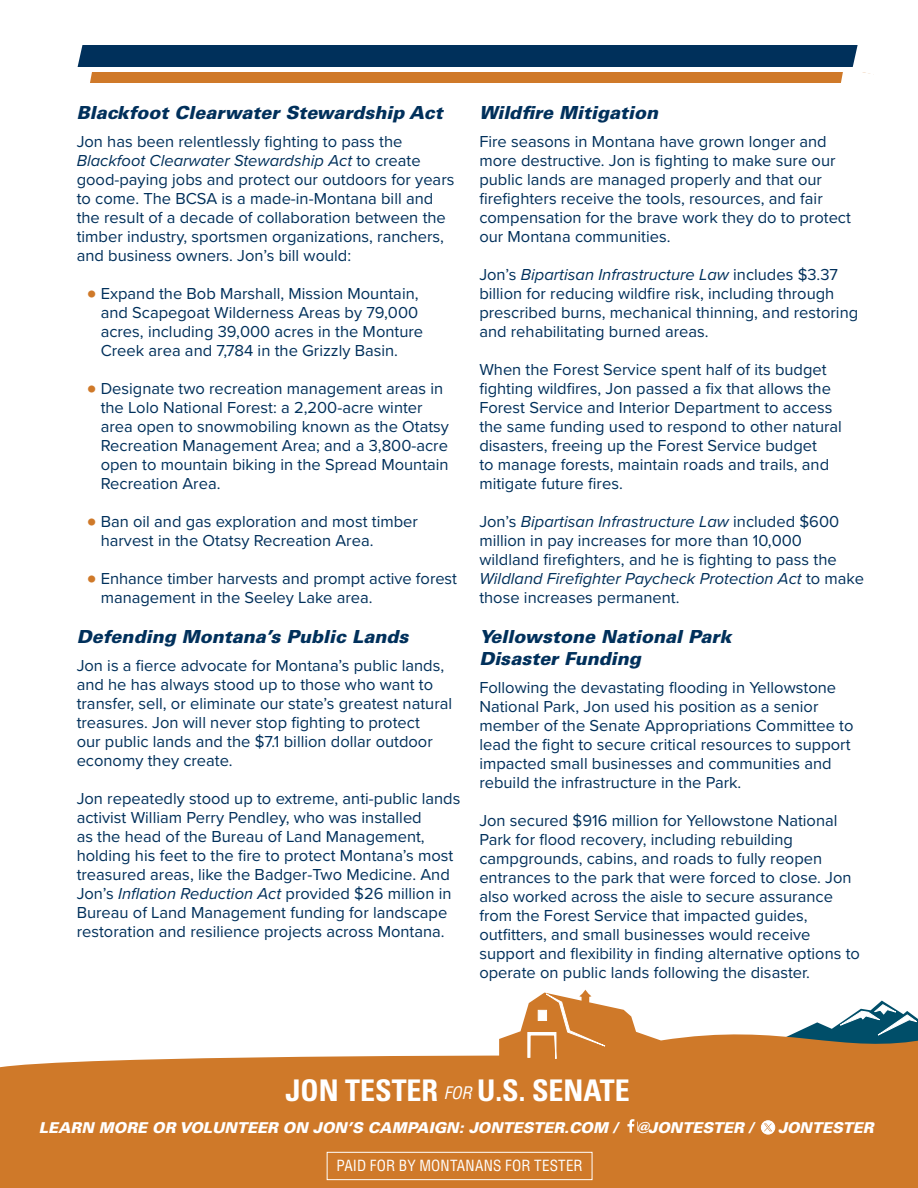
<style>
.page{position:relative;width:918px;height:1188px;background:#fff}
.page>*{position:absolute;margin:0;border:0;box-sizing:border-box;transform-origin:0 0}
.t1{font:700 condensed 29.85px "Univers LT Std";color:#fff}
.t2{font:italic 900 18px/21.6px "Univers LT Std";color:#00305b}
.t3{font:16.5px/18.9px "Proxima Nova";color:#00305b}
.t4{font:italic 900 15px "Univers LT Std";color:#fff}
.t5{font:condensed 15px "Helvetica LT Std";letter-spacing:.01em;color:#fff}
.s1{font-style:italic}
.s2{font-size:33px;color:#cf7929}
.s3{font-family:"Helvetica LT Std";font-weight:400;font-style:italic;font-size:16.95px}
</style>
<div class="page">
<div style="left:64px;top:72px;width:810px;height:11px;background:#cf7929"></div>
<div style="left:64px;top:45px;width:810px;height:22px;background:#00305b"></div>
<svg style="left:841px;top:45px;width:33px;height:38px"></svg>
<svg style="left:64px;top:45px;width:28px;height:38px"></svg>
<div style="left:0;top:1055px;width:918px;height:133px;background:#cf7929"></div>
<svg style="left:499px;top:990px;width:419px;height:102px"></svg>
<svg style="left:627px;top:1119px;width:7px;height:14px"></svg>
<svg style="left:761px;top:1121px;width:14px;height:13px"></svg>
<div style="left:761px;top:1121px;width:14px;height:13px;border:1px solid #fff;border-radius:50%"></div>
<svg style="left:764px;top:1124px;width:8px;height:7px"></svg>
<div style="left:327px;top:1152px;width:265px;height:28px;border:1px solid #fff"></div>
<p class="t2" style="left:77px;top:102px;width:368px">Blackfoot Clearwater Stewardship Act</p>
<p class="t3" style="left:77px;top:132px;width:379px">Jon has been relentlessly fighting to pass the <span class="s1">Blackfoot Clearwater Stewardship Act</span> to create good-paying jobs and protect our outdoors for years to come. The BCSA is a made-in-Montana bill and the result of a decade of collaboration between the timber industry, sportsmen organizations, ranchers, and business owners. Jon’s bill would:</p>
<p class="t3" style="left:101px;top:283px;width:324px;text-indent:-15px"><span class="s2">•</span> Expand the Bob Marshall, Mission Mountain, and Scapegoat Wilderness Areas by 79,000 acres, including 39,000 acres in the Monture Creek area and 7,784 in the Grizzly Basin.</p>
<p class="t3" style="left:101px;top:378px;width:350px;text-indent:-15px"><span class="s2">•</span> Designate two recreation management areas in the Lolo National Forest: a 2,200-acre winter area open to snowmobiling known as the Otatsy Recreation Management Area; and a 3,800-acre open to mountain biking in the Spread Mountain Recreation Area.</p>
<p class="t3" style="left:101px;top:511px;width:319px;text-indent:-15px"><span class="s2">•</span> Ban oil and gas exploration and most timber harvest in the Otatsy Recreation Area.</p>
<p class="t3" style="left:101px;top:568px;width:358px;text-indent:-15px"><span class="s2">•</span> Enhance timber harvests and prompt active forest management in the Seeley Lake area.</p>
<p class="t2" style="left:77px;top:626px;width:333px">Defending Montana’s Public Lands</p>
<p class="t3" style="left:77px;top:656px;width:377px">Jon is a fierce advocate for Montana’s public lands, and he has always stood up to those who want to transfer, sell, or eliminate our state’s greatest natural treasures. Jon will never stop fighting to protect<br>our public lands and the $7.1 billion dollar outdoor economy they create.</p>
<p class="t3" style="left:77px;top:788px;width:385px">Jon repeatedly stood up to extreme, anti-public lands activist William Perry Pendley, who was installed<br>as the head of the Bureau of Land Management, holding his feet to the fire to protect Montana’s most treasured areas, like the Badger-Two Medicine. And Jon’s <span class="s1">Inflation Reduction Act</span> provided $26 million in Bureau of Land Management funding for landscape restoration and resilience projects across Montana.</p>
<p class="t2" style="left:479px;top:102px;width:180px">Wildfire Mitigation</p>
<p class="t3" style="left:479px;top:132px;width:373px">Fire seasons in Montana have grown longer and more destructive. Jon is fighting to make sure our public lands are managed properly and that our firefighters receive the tools, resources, and fair compensation for the brave work they do to protect our Montana communities.</p>
<p class="t3" style="left:479px;top:264px;width:380px">Jon’s <span class="s1">Bipartisan Infrastructure Law</span> includes $3.37 billion for reducing wildfire risk, including through prescribed burns, mechanical thinning, and restoring and rehabilitating burned areas.</p>
<p class="t3" style="left:479px;top:359px;width:364px">When the Forest Service spent half of its budget fighting wildfires, Jon passed a fix that allows the Forest Service and Interior Department to access the same funding used to respond to other natural disasters, freeing up the Forest Service budget<br>to manage forests, maintain roads and trails, and mitigate future fires.</p>
<p class="t3" style="left:479px;top:511px;width:386px">Jon’s <span class="s1">Bipartisan Infrastructure Law</span> included $600 million in pay increases for more than 10,000 wildland firefighters, and he is fighting to pass the <span class="s1">Wildland Firefighter Paycheck Protection Act</span> to make those increases permanent.</p>
<p class="t2" style="left:479px;top:626px;width:254px">Yellowstone National Park<br>Disaster Funding</p>
<p class="t3" style="left:479px;top:677px;width:376px">Following the devastating flooding in Yellowstone National Park, Jon used his position as a senior member of the Senate Appropriations Committee to lead the fight to secure critical resources to support impacted small businesses and communities and rebuild the infrastructure in the Park.</p>
<p class="t3" style="left:479px;top:810px;width:382px">Jon secured $916 million for Yellowstone National Park for flood recovery, including rebuilding campgrounds, cabins, and roads to fully reopen entrances to the park that were forced to close. Jon also worked across the aisle to secure assurance from the Forest Service that impacted guides, outfitters, and small businesses would receive support and flexibility in finding alternative options to operate on public lands following the disaster.</p>
<h1 class="t1" style="left:286px;top:1072px;width:346px">JON TESTER <span class="s3">FOR</span> U.S. SENATE</h1>
<p class="t4" style="left:39px;top:1118px;width:580px">LEARN MORE OR VOLUNTEER ON JON’S CAMPAIGN: JONTESTER.COM /</p>
<p class="t4" style="left:637px;top:1118px;width:117px">@JONTESTER /</p>
<p class="t4" style="left:778px;top:1118px;width:97px">JONTESTER</p>
<p class="t5" style="left:336px;top:1157px;width:248px">PAID FOR BY MONTANANS FOR TESTER</p>
</div>
